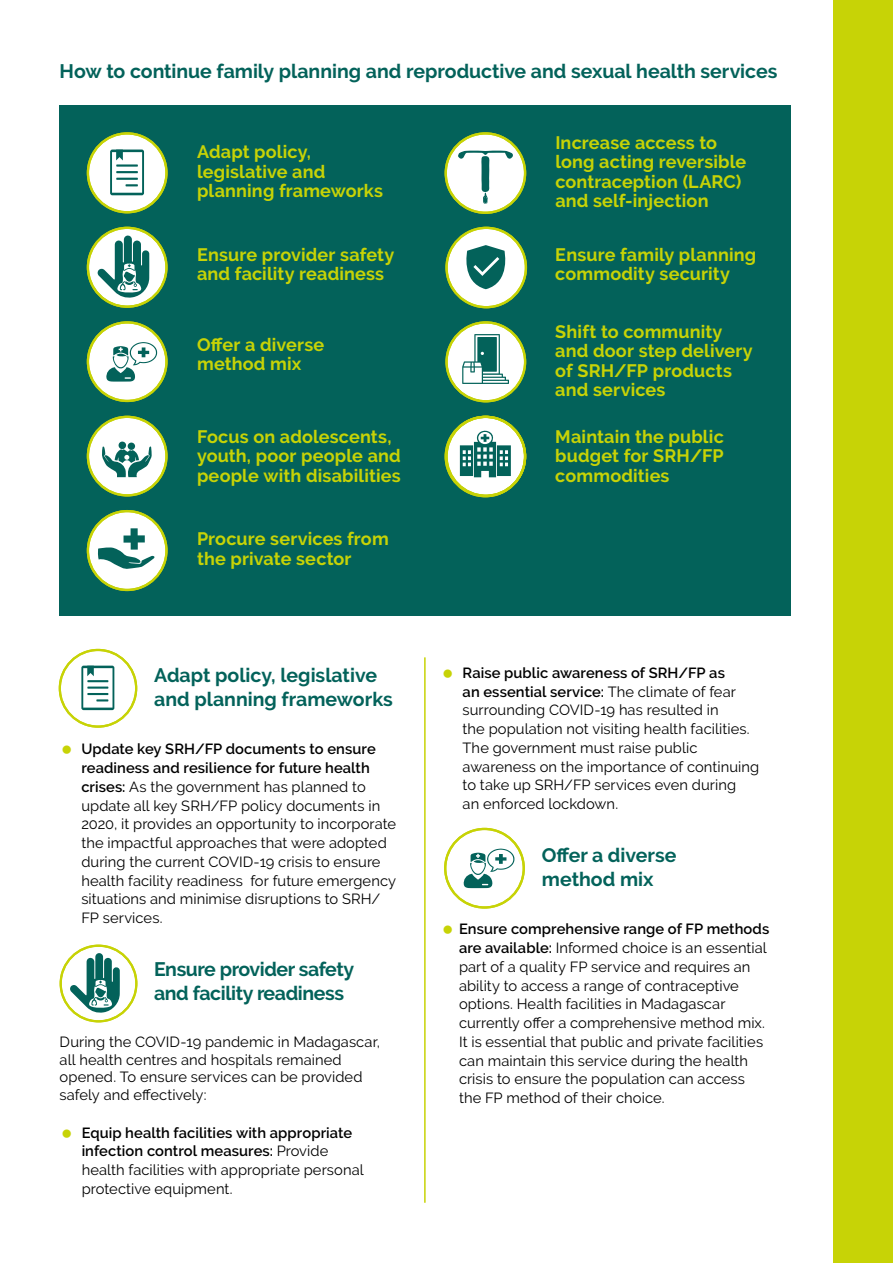
<style>
.page{position:relative;width:893px;height:1263px;background:#fff}
.page>*{position:absolute;margin:0;border:0;box-sizing:border-box;transform-origin:0 0}
.t1{font:700 19.5px/23.4px "Raleway";letter-spacing:-.005em;color:#03625a}
.t2{font:700 18px/19.5px "Raleway";letter-spacing:.01em;color:#c7d306}
.t3{font:14.7px/18.8px "Raleway";letter-spacing:.005em;color:#000}
.s1{font-weight:600}
</style>
<div class="page">
<div style="left:833px;top:0;width:60px;height:1263px;background:#c7d306"></div>
<div style="left:60px;top:105px;width:731px;height:510px;background:#03625a"></div>
<hr style="left:424px;top:657px;width:2px;height:546px;background:#c7d306">
<svg style="left:87px;top:227px;width:81px;height:81px"></svg>
<svg style="left:445px;top:132px;width:81px;height:82px"></svg>
<svg style="left:445px;top:321px;width:81px;height:81px"></svg>
<svg style="left:87px;top:321px;width:81px;height:81px"></svg>
<svg style="left:87px;top:416px;width:81px;height:80px"></svg>
<div style="left:128px;top:443px;width:7px;height:7px;background:#03625a;border-radius:50%"></div>
<svg style="left:445px;top:416px;width:81px;height:81px"></svg>
<svg style="left:59px;top:649px;width:78px;height:79px"></svg>
<svg style="left:87px;top:510px;width:81px;height:81px"></svg>
<svg style="left:445px;top:227px;width:82px;height:81px"></svg>
<svg style="left:60px;top:944px;width:77px;height:78px"></svg>
<svg style="left:87px;top:132px;width:81px;height:81px"></svg>
<svg style="left:444px;top:828px;width:81px;height:81px"></svg>
<h1 class="t1" style="left:60px;top:59px;width:719px">How to continue family planning and reproductive and sexual health services</h1>
<p class="t2" style="left:197px;top:142px;width:187px">Adapt policy, legislative and planning frameworks</p>
<p class="t2" style="left:197px;top:245px;width:199px">Ensure provider safety and facility readiness</p>
<p class="t2" style="left:197px;top:335px;width:129px">Offer a diverse method mix</p>
<p class="t2" style="left:197px;top:426px;width:205px">Focus on adolescents, youth, poor people and people with disabilities</p>
<p class="t2" style="left:197px;top:529px;width:193px">Procure services from the private sector</p>
<h1 class="t1" style="left:154px;top:664px;width:240px">Adapt policy, legislative and planning frameworks</h1>
<p class="t3" style="left:81px;top:740px;width:316px"><span class="s1">Update key SRH/FP documents to ensure readiness and resilience for future health crises:</span> As the government has planned to update all key SRH/FP policy documents in 2020, it provides an opportunity to incorporate the impactful approaches that were adopted during the current COVID-19 crisis to ensure health facility readiness for future emergency situations and minimise disruptions to SRH/ FP services.</p>
<h1 class="t1" style="left:154px;top:958px;width:202px">Ensure provider safety and facility readiness</h1>
<p class="t3" style="left:60px;top:1033px;width:322px;line-height:17.7px">During the COVID-19 pandemic in Madagascar, all health centres and hospitals remained opened. To ensure services can be provided safely and effectively:</p>
<p class="t3" style="left:82px;top:1123px;width:284px"><span class="s1">Equip health facilities with appropriate infection control measures:</span> Provide health facilities with appropriate personal protective equipment.</p>
<p class="t2" style="left:555px;top:133px;width:192px">Increase access to long acting reversible contraception (LARC) and self-injection</p>
<p class="t2" style="left:555px;top:245px;width:203px">Ensure family planning commodity security</p>
<p class="t2" style="left:555px;top:321px;width:199px">Shift to community and door step delivery of SRH/FP products and services</p>
<p class="t2" style="left:555px;top:426px;width:170px;text-align:justify">Maintain the public budget for SRH/FP commodities</p>
<p class="t3" style="left:463px;top:663px;width:298px"><span class="s1">Raise public awareness of SRH/FP as<br>an essential service:</span> The climate of fear surrounding COVID-19 has resulted in<br>the population not visiting health facilities.<br>The government must raise public awareness on the importance of continuing to take up SRH/FP services even during<br>an enforced lockdown.</p>
<h1 class="t1" style="left:542px;top:844px;width:136px">Offer a diverse method mix</h1>
<p class="t3" style="left:459px;top:920px;width:312px"><span class="s1">Ensure comprehensive range of FP methods are available:</span> Informed choice is an essential part of a quality FP service and requires an ability to access a range of contraceptive options. Health facilities in Madagascar currently offer a comprehensive method mix.<br>It is essential that public and private facilities can maintain this service during the health crisis to ensure the population can access the FP method of their choice.</p>
</div>
